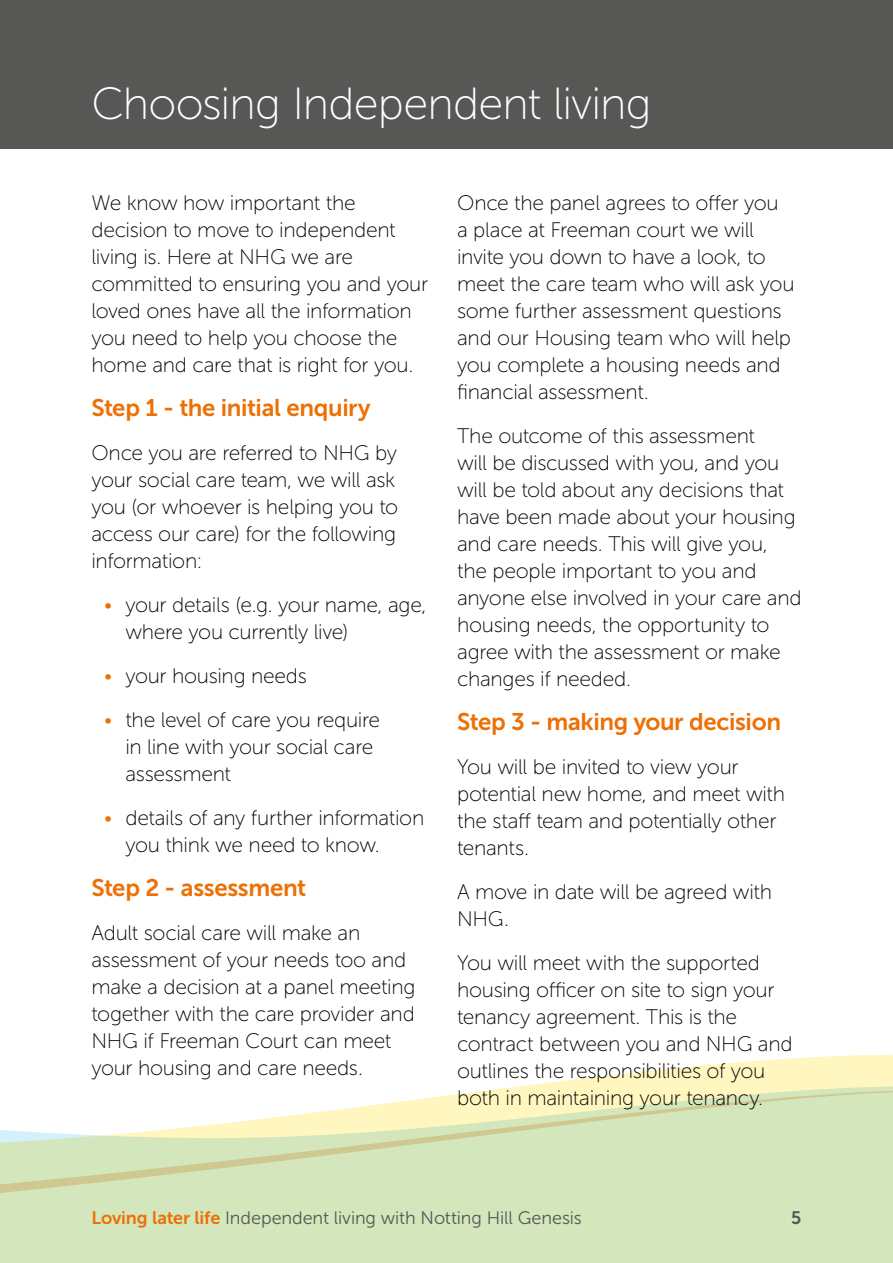
<style>
.page{position:relative;width:893px;height:1263px;background:#fff}
.page>*{position:absolute;margin:0;border:0;box-sizing:border-box;transform-origin:0 0}
.t1{font:45px "Museo Sans 100";letter-spacing:-.02em;color:#fff}
.t2{font:24px "Museo Sans 700";letter-spacing:-.015em;color:#ed7004}
.t3{font:21px/27px "Museo Sans 100";letter-spacing:-.015em;color:#000}
.t4{font:18px "Museo Sans 300";letter-spacing:-.005em;color:#575756}
.t5{font:18px "Museo Sans 700";color:#575756}
.s1{color:#ed7004}
.s2{font-family:"Museo Sans 700";color:#ed7004}
</style>
<div class="page">
<svg style="left:0;top:1054px;width:893px;height:209px"></svg>
<div style="left:0;top:0;width:893px;height:149px;background:#575756"></div>
<svg style="left:0;top:1090px;width:893px;height:150px;background:#dce9c1"></svg>
<h1 class="t1" style="left:91px;top:79px;width:562px">Choosing Independent living</h1>
<p class="t3" style="left:91px;top:189px;width:338px">We know how important the decision to move to independent living is. Here at NHG we are committed to ensuring you and your loved ones have all the information you need to help you choose the home and care that is right for you.</p>
<p class="t2" style="left:91px;top:394px;width:281px">Step 1 - the initial enquiry</p>
<p class="t3" style="left:91px;top:439px;width:308px">Once you are referred to NHG by your social care team, we will ask you (or whoever is helping you to access our care) for the following information:</p>
<p class="t3" style="left:125px;top:591px;width:303px;text-indent:-21px"><span class="s1">•</span> your details (e.g. your name, age, where you currently live)</p>
<p class="t3" style="left:104px;top:662px;width:204px"><span class="s1">•</span> your housing needs</p>
<p class="t3" style="left:125px;top:706px;width:256px;text-indent:-21px"><span class="s1">•</span> the level of care you require in line with your social care assessment</p>
<p class="t3" style="left:125px;top:804px;width:300px;text-indent:-21px"><span class="s1">•</span> details of any further information you think we need to know.</p>
<p class="t2" style="left:91px;top:874px;width:216px">Step 2 - assessment</p>
<p class="t3" style="left:91px;top:919px;width:326px">Adult social care will make an assessment of your needs too and make a decision at a panel meeting together with the care provider and<br>NHG if Freeman Court can meet your housing and care needs.</p>
<p class="t3" style="left:457px;top:189px;width:339px">Once the panel agrees to offer you a place at Freeman court we will invite you down to have a look, to meet the care team who will ask you some further assessment questions and our Housing team who will help you complete a housing needs and financial assessment.</p>
<p class="t3" style="left:457px;top:422px;width:346px">The outcome of this assessment<br>will be discussed with you, and you will be told about any decisions that have been made about your housing and care needs. This will give you, the people important to you and anyone else involved in your care and housing needs, the opportunity to agree with the assessment or make changes if needed.</p>
<p class="t2" style="left:457px;top:708px;width:325px">Step 3 - making your decision</p>
<p class="t3" style="left:457px;top:753px;width:329px">You will be invited to view your potential new home, and meet with the staff team and potentially other tenants.</p>
<p class="t3" style="left:457px;top:878px;width:316px">A move in date will be agreed with<br>NHG.</p>
<p class="t3" style="left:457px;top:949px;width:337px">You will meet with the supported housing officer on site to sign your tenancy agreement. This is the contract between you and NHG and outlines the responsibilities of you both in maintaining your tenancy.</p>
<p class="t4" style="left:91px;top:1208px;width:492px"><span class="s2">Loving later life</span> Independent living with Notting Hill Genesis</p>
<p class="t5" style="left:791px;top:1208px;width:12px">5</p>
</div>
